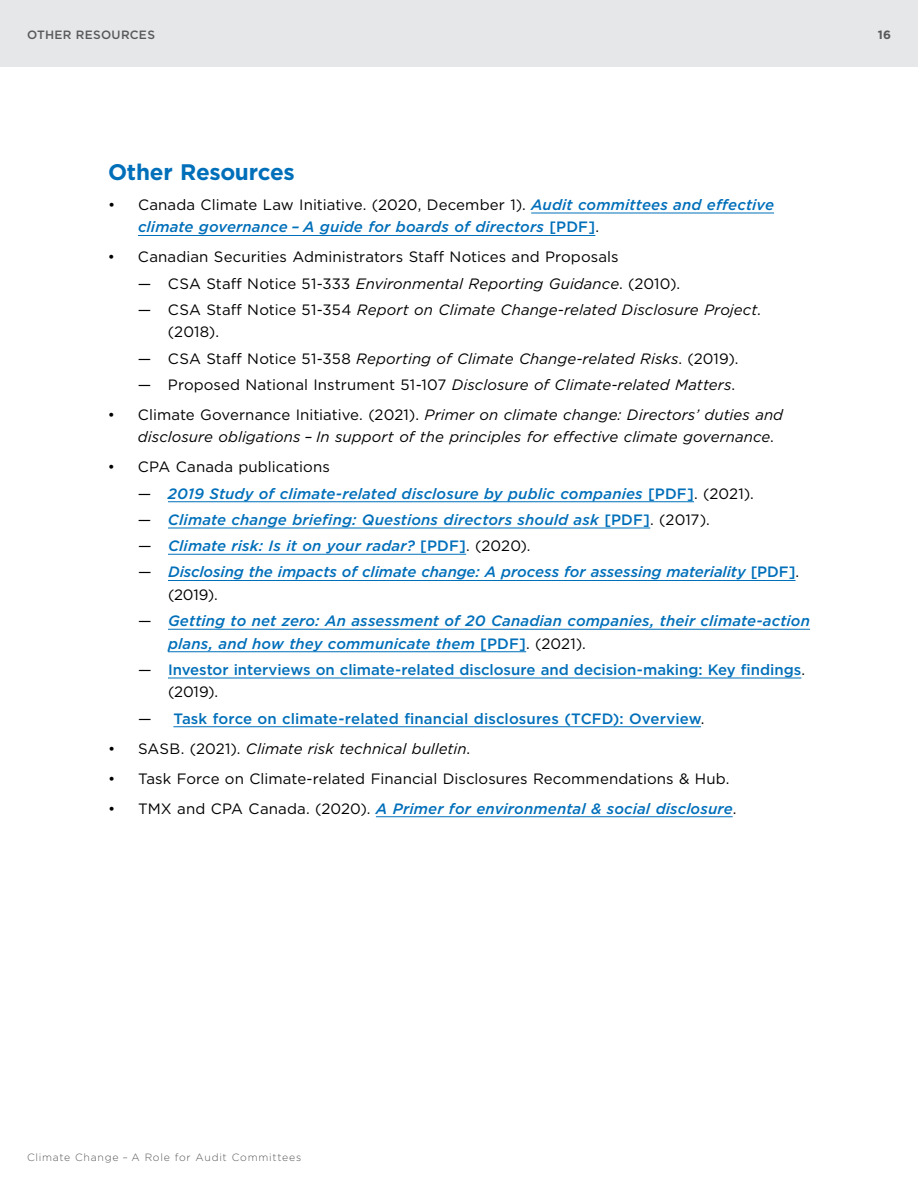
<style>
.page{position:relative;width:918px;height:1188px;background:#fff}
.page>*{position:absolute;margin:0;border:0;box-sizing:border-box;transform-origin:0 0}
.t1{font:700 22.5px "Gotham";letter-spacing:-.015em;color:#006fba}
.t2{font:italic 500 15px/22.5px "Gotham";letter-spacing:.005em;color:#006fba}
.t3{font:italic 15px/22.5px "Gotham";letter-spacing:.005em;color:#000}
.t4{font:15px "Gotham";letter-spacing:.005em;color:#000}
.t5{font:500 15px/22.5px "Gotham";letter-spacing:-.005em;color:#006fba}
.t6{font:500 12px "Gotham";letter-spacing:.025em;color:#58595b}
.t7{font:700 12px "Gotham";color:#58595b}
.t8{font:300 10.5px "Gotham";letter-spacing:.07em;color:#58595b}
.s1{font-weight:400;font-style:normal;color:#000}
.s2{font-style:normal}
.s3{font-style:italic}
.s4{font-weight:400;color:#000}
</style>
<div class="page">
<hr style="left:531px;top:213px;width:243px;height:1px;background:#006fba">
<hr style="left:138px;top:235px;width:457px;height:1px;background:#006fba">
<hr style="left:168px;top:501px;width:526px;height:1px;background:#006fba">
<hr style="left:168px;top:528px;width:482px;height:1px;background:#006fba">
<hr style="left:168px;top:554px;width:298px;height:1px;background:#006fba">
<hr style="left:168px;top:580px;width:628px;height:1px;background:#006fba">
<hr style="left:168px;top:629px;width:642px;height:1px;background:#006fba">
<hr style="left:168px;top:651px;width:358px;height:1px;background:#006fba">
<hr style="left:168px;top:678px;width:633px;height:1px;background:#006fba">
<hr style="left:173px;top:726px;width:528px;height:1px;background:#006fba">
<hr style="left:376px;top:816px;width:357px;height:1px;background:#006fba">
<div style="left:0;top:0;width:918px;height:68px;background:#e6e7e8"></div>
<p class="t6" style="left:27px;top:26px;width:130px">other resources</p>
<p class="t7" style="left:878px;top:26px;width:15px">16</p>
<h1 class="t1" style="left:108px;top:157px;width:188px">Other Resources</h1>
<p class="t2" style="left:138px;top:193px;width:638px;text-indent:-30px"><span class="s1">• Canada Climate Law Initiative. (2020, December 1).</span> Audit committees and effective climate governance – A guide for boards of directors <span class="s2">[Pdf]</span><span class="s1">.</span></p>
<p class="t4" style="left:108px;top:248px;width:512px">• Canadian Securities Administrators Staff Notices and Proposals</p>
<p class="t3" style="left:138px;top:272px;width:544px"><span class="s2">— CSA Staff Notice 51-333</span> Environmental Reporting Guidance<span class="s2">. (2010).</span></p>
<p class="t3" style="left:168px;top:298px;width:594px;text-indent:-30px"><span class="s2">— CSA Staff Notice 51-354</span> Report on Climate Change-related Disclosure Project<span class="s2">. (2018).</span></p>
<p class="t3" style="left:138px;top:347px;width:602px"><span class="s2">— CSA Staff Notice 51-358</span> Reporting of Climate Change-related Risks<span class="s2">. (2019).</span></p>
<p class="t4" style="left:138px;top:375px;width:599px">— Proposed National Instrument 51-107 <span class="s3">Disclosure of Climate-related Matters</span>.</p>
<p class="t3" style="left:138px;top:403px;width:647px;text-indent:-30px"><span class="s2">• Climate Governance Initiative. (2021).</span> Primer on climate change: Directors’ duties and disclosure obligations – In support of the principles for effective climate governance<span class="s2">.</span></p>
<p class="t4" style="left:108px;top:458px;width:223px">• CPA Canada publications</p>
<p class="t2" style="left:138px;top:482px;width:617px"><span class="s1">—</span> 2019 Study of climate-related disclosure by public companies <span class="s2">[Pdf]</span><span class="s1">. (2021).</span></p>
<p class="t2" style="left:138px;top:508px;width:573px"><span class="s1">—</span> Climate change briefing: Questions directors should ask <span class="s2">[Pdf]</span><span class="s1">. (2017).</span></p>
<p class="t2" style="left:138px;top:535px;width:394px"><span class="s1">—</span> Climate risk: Is it on your radar? <span class="s2">[Pdf]</span><span class="s1">. (2020).</span></p>
<p class="t2" style="left:168px;top:561px;width:633px;text-indent:-30px"><span class="s1">—</span> Disclosing the impacts of climate change: A process for assessing materiality <span class="s2">[Pdf]</span><span class="s1">. (2019).</span></p>
<p class="t2" style="left:168px;top:610px;width:644px;text-indent:-30px"><span class="s1">—</span> Getting to net zero: An assessment of 20 Canadian companies, their climate-action plans, and how they communicate them <span class="s2">[Pdf]</span><span class="s1">. (2021).</span></p>
<p class="t5" style="left:168px;top:658px;width:639px;text-indent:-30px"><span class="s4">—</span> Investor interviews on climate-related disclosure and decision-making: key findings<span class="s4">. (2019).</span></p>
<p class="t5" style="left:138px;top:707px;width:568px"><span class="s4">—</span> task force on climate-related financial disclosures (tcfd): overview<span class="s4">.</span></p>
<p class="t3" style="left:108px;top:737px;width:364px"><span class="s2">• SASB. (2021).</span> Climate risk technical bulletin<span class="s2">.</span></p>
<p class="t4" style="left:108px;top:769px;width:623px">• Task Force on Climate-related Financial Disclosures Recommendations &amp; Hub.</p>
<p class="t2" style="left:108px;top:797px;width:630px"><span class="s1">• TMX and CPA Canada. (2020).</span> A Primer for environmental &amp; social disclosure<span class="s1">.</span></p>
<p class="t8" style="left:27px;top:1151px;width:276px">Climate Change – A Role for Audit Committees</p>
</div>
